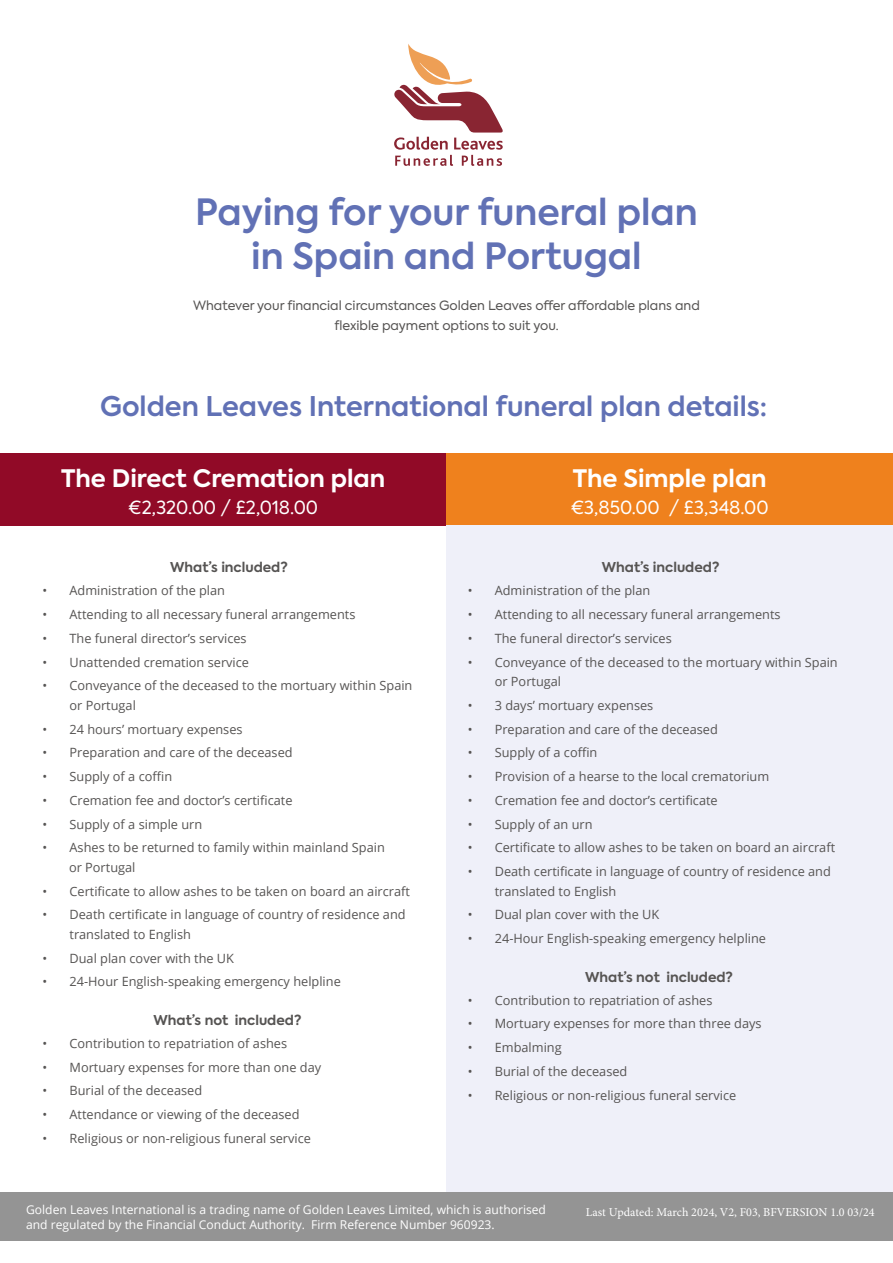
<style>
.page{position:relative;width:893px;height:1263px;background:#fff}
.page>*{position:absolute;margin:0;border:0;box-sizing:border-box;transform-origin:0 0}
.t1{font:600 36px/43.8px "Axiforma";color:#6171b5;text-align:center}
.t2{font:600 27px "Axiforma";color:#6171b5}
.t3{font:700 24px "Axiforma";color:#fff}
.t4{font:18px "Axiforma";color:#fff}
.t5{font:700 13.5px "Axiforma";color:#565453}
.t6{font:12.75px/19.5px "Open Sans";color:#565453}
.t7{font:12.75px/20px "Axiforma";color:#565453;text-align:center}
.t8{font:12.15px/15.1px "Open Sans";color:#fff}
.t9{font:12.15px "Minion Pro";color:#fff}
</style>
<div class="page">
<svg style="left:394px;top:44px;width:109px;height:122px"></svg>
<div style="left:0;top:453px;width:446px;height:72px;background:#910a27"></div>
<div style="left:446px;top:453px;width:447px;height:72px;background:#ef811d"></div>
<div style="left:446px;top:525px;width:447px;height:668px;background:#eff0f9"></div>
<div style="left:0;top:1193px;width:893px;height:48px;background:#949494"></div>
<h1 class="t1" style="left:195px;top:190px;width:504px">Paying for your funeral plan in Spain and Portugal</h1>
<p class="t7" style="left:193px;top:296px;width:508px">Whatever your financial circumstances Golden Leaves offer affordable plans and flexible payment options to suit you.</p>
<h2 class="t2" style="left:100px;top:388px;width:669px">Golden Leaves International funeral plan details:</h2>
<h3 class="t3" style="left:61px;top:462px;width:326px">The Direct Cremation plan</h3>
<h3 class="t4" style="left:128px;top:496px;width:191px">€2,320.00 / £2,018.00</h3>
<p class="t5" style="left:170px;top:557px;width:119px">What’s included?</p>
<p class="t6" style="left:43px;top:581px;width:184px">• Administration of the plan</p>
<p class="t6" style="left:43px;top:604px;width:314px">• Attending to all necessary funeral arrangements</p>
<p class="t6" style="left:43px;top:628px;width:206px">• The funeral director’s services</p>
<p class="t6" style="left:43px;top:652px;width:208px">• Unattended cremation service</p>
<p class="t6" style="left:70px;top:676px;width:344px;text-indent:-27px">• Conveyance of the deceased to the mortuary within Spain or Portugal</p>
<p class="t6" style="left:43px;top:719px;width:202px">• 24 hours’ mortuary expenses</p>
<p class="t6" style="left:43px;top:743px;width:252px">• Preparation and care of the deceased</p>
<p class="t6" style="left:43px;top:766px;width:131px">• Supply of a coffin</p>
<p class="t6" style="left:43px;top:790px;width:251px">• Cremation fee and doctor’s certificate</p>
<p class="t6" style="left:43px;top:814px;width:161px">• Supply of a simple urn</p>
<p class="t6" style="left:69px;top:838px;width:317px;text-indent:-27px">• Ashes to be returned to family within mainland Spain or Portugal</p>
<p class="t6" style="left:43px;top:881px;width:369px">• Certificate to allow ashes to be taken on board an aircraft</p>
<p class="t6" style="left:70px;top:905px;width:338px;text-indent:-27px">• Death certificate in language of country of residence and translated to English</p>
<p class="t6" style="left:43px;top:948px;width:193px">• Dual plan cover with the UK</p>
<p class="t6" style="left:43px;top:972px;width:300px">• 24-Hour English-speaking emergency helpline</p>
<p class="t5" style="left:154px;top:1011px;width:149px">What’s not included?</p>
<p class="t6" style="left:43px;top:1033px;width:246px">• Contribution to repatriation of ashes</p>
<p class="t6" style="left:43px;top:1057px;width:280px">• Mortuary expenses for more than one day</p>
<p class="t6" style="left:43px;top:1081px;width:161px">• Burial of the deceased</p>
<p class="t6" style="left:43px;top:1104px;width:259px">• Attendance or viewing of the deceased</p>
<p class="t6" style="left:43px;top:1128px;width:270px">• Religious or non-religious funeral service</p>
<h3 class="t3" style="left:573px;top:462px;width:195px">The Simple plan</h3>
<h3 class="t4" style="left:571px;top:496px;width:199px">€3,850.00 / £3,348.00</h3>
<p class="t5" style="left:602px;top:557px;width:119px">What’s included?</p>
<p class="t6" style="left:468px;top:581px;width:184px">• Administration of the plan</p>
<p class="t6" style="left:468px;top:604px;width:314px">• Attending to all necessary funeral arrangements</p>
<p class="t6" style="left:468px;top:628px;width:206px">• The funeral director’s services</p>
<p class="t6" style="left:495px;top:652px;width:345px;text-indent:-27px">• Conveyance of the deceased to the mortuary within Spain or Portugal</p>
<p class="t6" style="left:468px;top:695px;width:187px">• 3 days’ mortuary expenses</p>
<p class="t6" style="left:468px;top:719px;width:252px">• Preparation and care of the deceased</p>
<p class="t6" style="left:468px;top:743px;width:131px">• Supply of a coffin</p>
<p class="t6" style="left:468px;top:766px;width:303px">• Provision of a hearse to the local crematorium</p>
<p class="t6" style="left:468px;top:790px;width:251px">• Cremation fee and doctor’s certificate</p>
<p class="t6" style="left:468px;top:814px;width:126px">• Supply of an urn</p>
<p class="t6" style="left:468px;top:838px;width:369px">• Certificate to allow ashes to be taken on board an aircraft</p>
<p class="t6" style="left:495px;top:861px;width:338px;text-indent:-27px">• Death certificate in language of country of residence and translated to English</p>
<p class="t6" style="left:468px;top:905px;width:193px">• Dual plan cover with the UK</p>
<p class="t6" style="left:468px;top:928px;width:300px">• 24-Hour English-speaking emergency helpline</p>
<p class="t5" style="left:585px;top:968px;width:149px">What’s not included?</p>
<p class="t6" style="left:468px;top:990px;width:246px">• Contribution to repatriation of ashes</p>
<p class="t6" style="left:468px;top:1014px;width:295px">• Mortuary expenses for more than three days</p>
<p class="t6" style="left:468px;top:1037px;width:95px">• Embalming</p>
<p class="t6" style="left:468px;top:1061px;width:161px">• Burial of the deceased</p>
<p class="t6" style="left:468px;top:1085px;width:270px">• Religious or non-religious funeral service</p>
<p class="t8" style="left:26px;top:1201px;width:521px">Golden Leaves International is a trading name of Golden Leaves Limited, which is authorised and regulated by the Financial Conduct Authority. Firm Reference Number 960923.</p>
<p class="t9" style="left:586px;top:1204px;width:290px">Last Updated: March 2024, V2, F03, BFVERSION 1.0 03/24</p>
</div>
